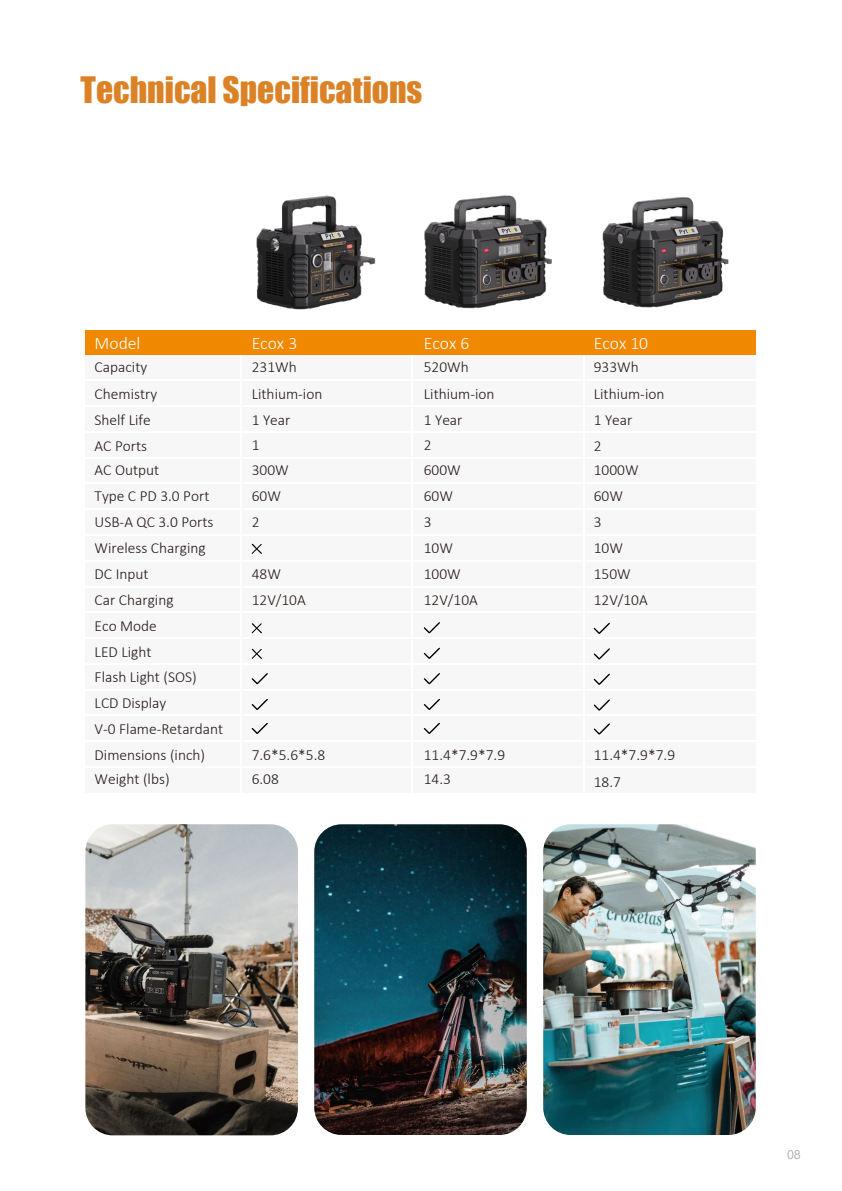
<style>
.page{position:relative;width:842px;height:1191px;background:#fff}
.page>*{position:absolute;margin:0;border:0;box-sizing:border-box;transform-origin:0 0}
.t1{font:33.6px "Impact";color:#dc8226}
.t2{font:300 17.6px "Calibri";color:#fff}
.t3{font:300 15.4px/26px "Calibri";color:#221714}
.t4{font:12.6px "Arial";color:#b4b4b5}
</style>
<div class="page">
<div style="left:85px;top:330px;width:671px;height:25px;background:#f18900"></div>
<div style="left:85px;top:355px;width:671px;height:437px;background:#f7f7f7"></div>
<svg style="left:251px;top:543px;width:11px;height:11px"></svg>
<svg style="left:251px;top:648px;width:11px;height:11px"></svg>
<svg style="left:251px;top:623px;width:11px;height:10px"></svg>
<svg style="left:251px;top:673px;width:17px;height:11px"></svg>
<svg style="left:251px;top:698px;width:17px;height:12px"></svg>
<svg style="left:251px;top:722px;width:17px;height:12px"></svg>
<svg style="left:424px;top:722px;width:16px;height:12px"></svg>
<svg style="left:424px;top:622px;width:16px;height:11px"></svg>
<svg style="left:424px;top:647px;width:16px;height:12px"></svg>
<svg style="left:424px;top:673px;width:16px;height:11px"></svg>
<svg style="left:424px;top:698px;width:16px;height:12px"></svg>
<svg style="left:593px;top:723px;width:17px;height:11px"></svg>
<svg style="left:593px;top:622px;width:17px;height:12px"></svg>
<svg style="left:593px;top:648px;width:17px;height:11px"></svg>
<svg style="left:593px;top:673px;width:17px;height:12px"></svg>
<svg style="left:593px;top:699px;width:17px;height:11px"></svg>
<hr style="left:240px;top:355px;width:1px;height:437px;background:#fff">
<hr style="left:412px;top:355px;width:1px;height:437px;background:#fff">
<hr style="left:583px;top:355px;width:1px;height:437px;background:#fff">
<hr style="left:85px;top:380px;width:671px;height:1px;background:#fff">
<hr style="left:85px;top:405px;width:671px;height:1px;background:#fff">
<hr style="left:85px;top:431px;width:671px;height:1px;background:#fff">
<hr style="left:85px;top:457px;width:671px;height:1px;background:#fff">
<hr style="left:85px;top:483px;width:671px;height:1px;background:#fff">
<hr style="left:85px;top:508px;width:671px;height:1px;background:#fff">
<hr style="left:85px;top:534px;width:671px;height:1px;background:#fff">
<hr style="left:85px;top:560px;width:671px;height:1px;background:#fff">
<hr style="left:85px;top:586px;width:671px;height:1px;background:#fff">
<hr style="left:85px;top:612px;width:671px;height:1px;background:#fff">
<hr style="left:85px;top:637px;width:671px;height:1px;background:#fff">
<hr style="left:85px;top:663px;width:671px;height:1px;background:#fff">
<hr style="left:85px;top:689px;width:671px;height:1px;background:#fff">
<hr style="left:85px;top:715px;width:671px;height:1px;background:#fff">
<hr style="left:85px;top:740px;width:671px;height:1px;background:#fff">
<hr style="left:85px;top:766px;width:671px;height:1px;background:#fff">
<img style="left:85px;top:824px;width:213px;height:311px">
<img style="left:314px;top:824px;width:213px;height:311px">
<img style="left:543px;top:824px;width:213px;height:311px">
<img style="left:603px;top:197px;width:126px;height:111px">
<img style="left:424px;top:195px;width:128px;height:114px">
<img style="left:256px;top:195px;width:120px;height:115px">
<h1 class="t1" style="left:81px;top:64px;width:343px">Technical Specifications</h1>
<p class="t2" style="left:95px;top:332px;width:47px">Model</p>
<p class="t3" style="left:95px;top:354px;width:64px">Capacity<br>Chemistry<br>Shelf Life<br>AC Ports</p>
<p class="t3" style="left:95px;top:456px;width:130px">AC Output<br>Type C PD 3.0 Port<br>USB-A QC 3.0 Ports<br>Wireless Charging<br>DC Input<br>Car Charging<br>Eco Mode<br>LED Light<br>Flash Light (SOS)<br>LCD Display<br>V-0 Flame-Retardant<br>Dimensions (inch)</p>
<p class="t3" style="left:95px;top:766px;width:76px">Weight (lbs)</p>
<p class="t2" style="left:252px;top:332px;width:47px">Ecox 3</p>
<p class="t3" style="left:252px;top:354px;width:72px">231Wh<br>Lithium-ion<br>1 Year<br>1<br>300W</p>
<p class="t3" style="left:252px;top:483px;width:31px">60W<br>2</p>
<p class="t3" style="left:252px;top:561px;width:56px">48W<br>12V/10A</p>
<p class="t3" style="left:252px;top:743px;width:75px;line-height:24.2px">7.6*5.6*5.8<br>6.08</p>
<p class="t2" style="left:424px;top:332px;width:47px">Ecox 6</p>
<p class="t3" style="left:424px;top:354px;width:72px">520Wh<br>Lithium-ion<br>1 Year</p>
<p class="t2" style="left:594px;top:332px;width:56px">Ecox 10</p>
<p class="t3" style="left:594px;top:354px;width:72px">933Wh<br>Lithium-ion<br>1 Year</p>
<p class="t3" style="left:424px;top:432px;width:39px;line-height:24.6px">2<br>600W</p>
<p class="t3" style="left:424px;top:483px;width:31px">60W</p>
<p class="t3" style="left:594px;top:433px;width:46px;line-height:24.2px">2<br>1000W</p>
<p class="t3" style="left:594px;top:483px;width:31px">60W</p>
<p class="t3" style="left:424px;top:509px;width:9px">3</p>
<p class="t3" style="left:594px;top:509px;width:9px">3</p>
<p class="t3" style="left:424px;top:535px;width:31px">10W</p>
<p class="t3" style="left:594px;top:535px;width:31px">10W</p>
<p class="t3" style="left:424px;top:561px;width:39px">100W</p>
<p class="t3" style="left:594px;top:561px;width:39px">150W</p>
<p class="t3" style="left:424px;top:587px;width:56px">12V/10A</p>
<p class="t3" style="left:594px;top:586px;width:56px">12V/10A</p>
<p class="t3" style="left:424px;top:743px;width:83px;line-height:24.2px">11.4*7.9*7.9<br>14.3</p>
<p class="t3" style="left:594px;top:741px;width:83px;line-height:27.2px">11.4*7.9*7.9<br>18.7</p>
<p class="t4" style="left:787px;top:1146px;width:15px">08</p>
</div>
